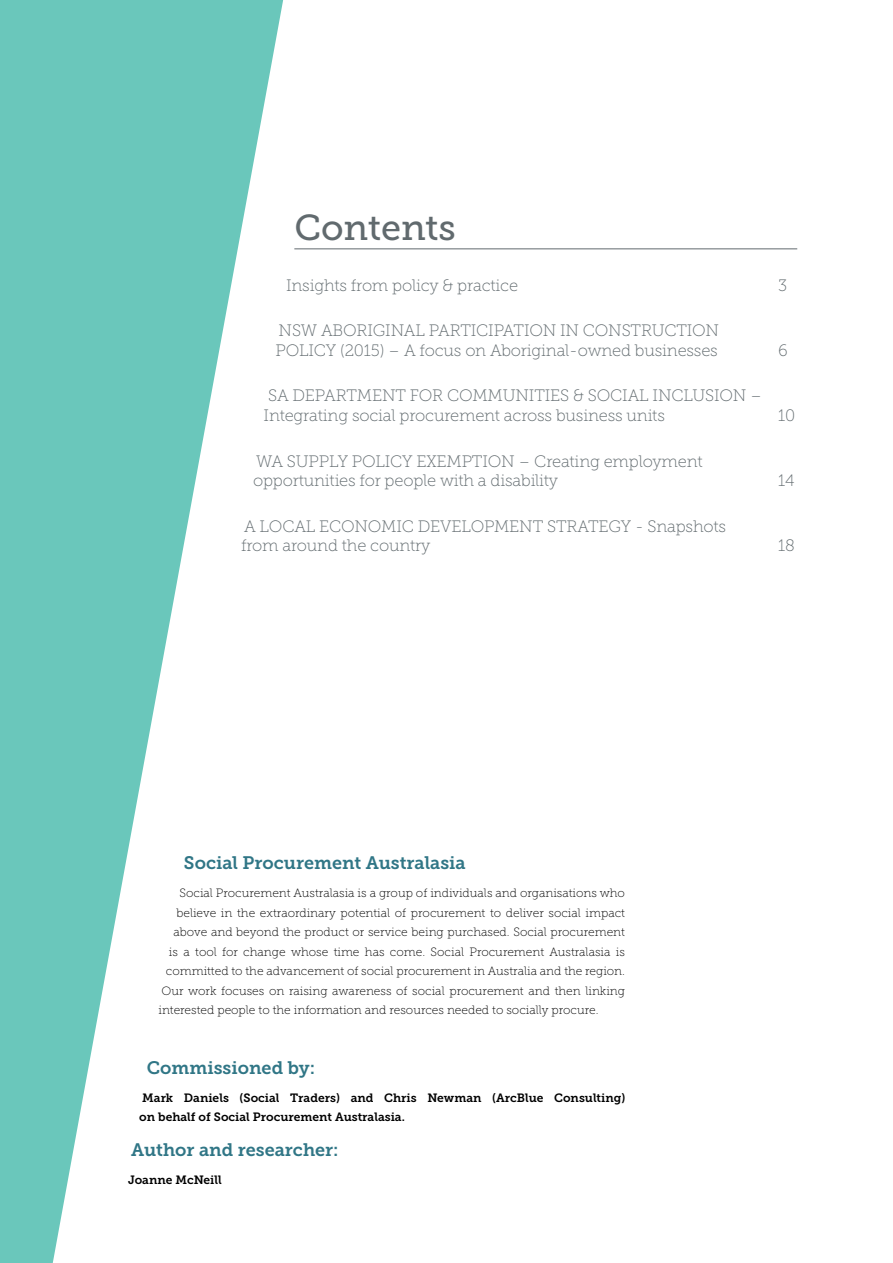
<style>
.page{position:relative;width:893px;height:1263px;background:#fff}
.page>*{position:absolute;margin:0;border:0;box-sizing:border-box;transform-origin:0 0}
.t1{font:36px "Museo Slab 500";color:#616a6e}
.t2{font:18px "Museo Slab 700";color:#307686}
.t3{font:16.5px/19.8px "Museo Slab 100";letter-spacing:-.01em;color:#616a6e}
.t4{font:12px "Museo Slab 100";color:#000}
.t5{font:12px/19.5px "Museo Slab 700";color:#000}
</style>
<div class="page">
<svg style="left:0;top:0;width:283px;height:1263px;fill:#6ac7bb"></svg>
<hr style="left:294px;top:248px;width:503px;height:1px;background:#616a6e">
<h1 class="t1" style="left:294px;top:207px;width:163px">Contents</h1>
<h3 class="t3" style="left:286px;top:275px;width:233px">Insights from policy &amp; practice</h3>
<h3 class="t3" style="left:778px;top:275px;width:11px">3</h3>
<h3 class="t3" style="left:279px;top:321px;width:100px">NSW aborigina</h3>
<h3 class="t3" style="left:416px;top:321px;width:84px">l participation</h3>
<h3 class="t3" style="left:560px;top:321px;width:48px">in const</h3>
<h3 class="t3" style="left:276px;top:321px;width:444px;text-indent:365px">ruction policy (2015) – A focus on Aboriginal-owned businesses</h3>
<h3 class="t3" style="left:778px;top:341px;width:11px">6</h3>
<h3 class="t3" style="left:268px;top:386px;width:257px">SA department for communiti</h3>
<h3 class="t3" style="left:550px;top:386px;width:166px">es &amp; social inclusion</h3>
<h3 class="t3" style="left:750px;top:386px;width:14px">–</h3>
<h3 class="t3" style="left:264px;top:406px;width:403px">Integrating social procurement across business units</h3>
<h3 class="t3" style="left:778px;top:406px;width:19px">10</h3>
<h3 class="t3" style="left:256px;top:451px;width:217px">WA supply policy exemption</h3>
<h3 class="t3" style="left:253px;top:451px;width:451px;text-indent:265px">– Creating employment opportunities for people with a disability</h3>
<h3 class="t3" style="left:778px;top:471px;width:18px">14</h3>
<h3 class="t3" style="left:241px;top:516px;width:487px;text-indent:140px">mic development strategy - Snapshots from around the country</h3>
<h3 class="t3" style="left:244px;top:516px;width:111px">A local econo</h3>
<h3 class="t3" style="left:778px;top:536px;width:18px">18</h3>
<h2 class="t2" style="left:184px;top:853px;width:283px">Social Procurement Australasia</h2>
<p class="t4" style="left:179px;top:887px;width:447px">Social Procurement Australasia is a group of individuals and organisations who</p>
<p class="t4" style="left:176px;top:906px;width:450px">believe in the extraordinary potential of procurement to deliver social impact</p>
<p class="t4" style="left:173px;top:926px;width:453px">above and beyond the product or service being purchased. Social procurement</p>
<p class="t4" style="left:169px;top:945px;width:457px">is a tool for change whose time has come. Social Procurement Australasia is</p>
<p class="t4" style="left:166px;top:965px;width:461px">committed to the advancement of social procurement in Australia and the region.</p>
<p class="t4" style="left:161px;top:984px;width:465px">Our work focuses on raising awareness of social procurement and then linking</p>
<p class="t4" style="left:158px;top:1004px;width:442px">interested people to the information and resources needed to socially procure.</p>
<h2 class="t2" style="left:147px;top:1057px;width:170px">Commissioned by:</h2>
<p class="t5" style="left:139px;top:1088px;width:487px">Mark Daniels (Social Traders) and Chris Newman (ArcBlue Consulting) on behalf of Social Procurement Australasia.</p>
<h2 class="t2" style="left:131px;top:1139px;width:209px">Author and researcher:</h2>
<p class="t5" style="left:128px;top:1170px;width:95px">Joanne McNeill</p>
</div>
